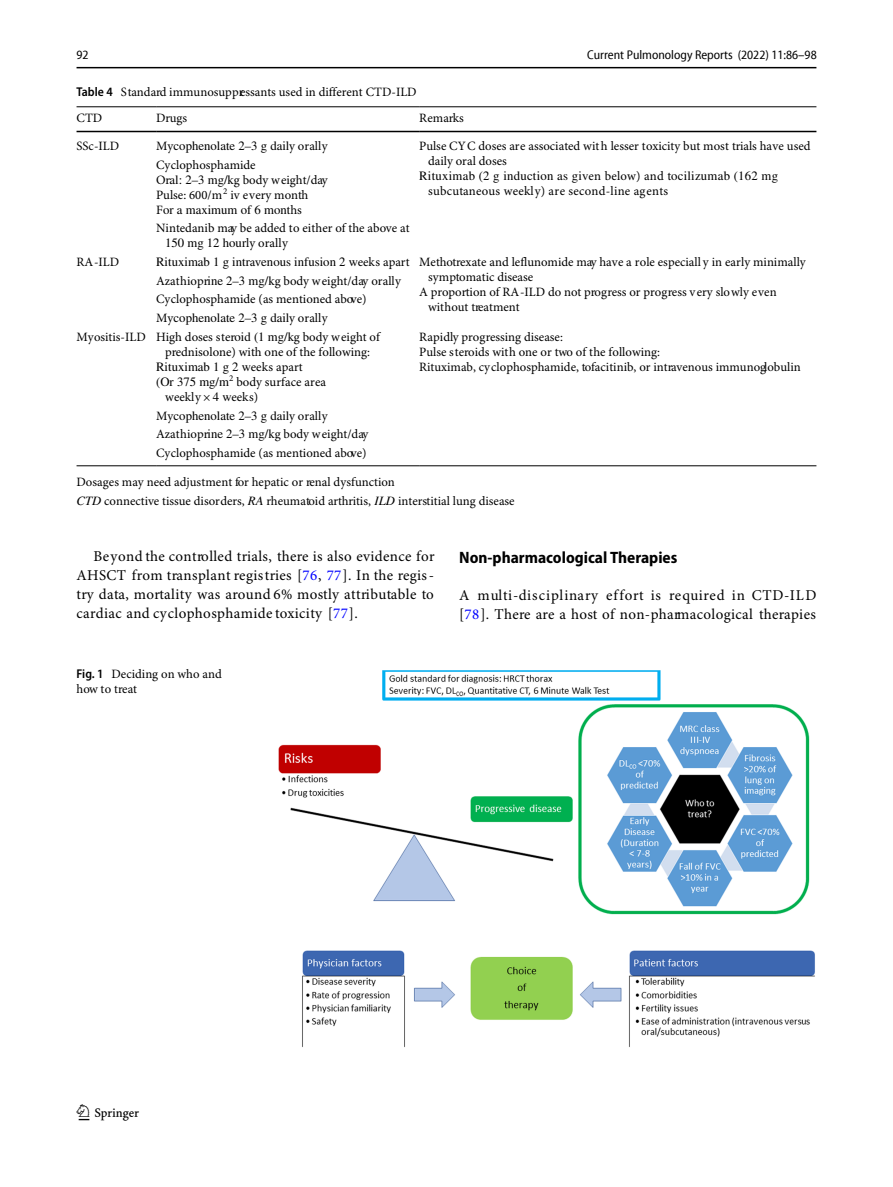
<style>
.page{position:relative;width:893px;height:1187px;background:#fff}
.page>*{position:absolute;margin:0;border:0;box-sizing:border-box;transform-origin:0 0}
.t1{font:22.5px "Springnew Regular 3";color:#000}
.t2{font:700 semi-condensed 16.5px "Myriad Pro";color:#000}
.t3{font:15px/18.8px "Minion Pro";letter-spacing:.025em;color:#000;text-align:justify}
.t4{font:12.75px/15px "Minion Pro";color:#000}
.t5{font:12.75px "STIX";color:#000}
.t6{font:12.75px "STIX";letter-spacing:.02em;color:#000}
.t7{font:semi-condensed 12.75px "Myriad Pro Unic";color:#000}
.t8{font:12.75px "Minion Pro";letter-spacing:.02em;color:#000}
.s1{font-family:"Myriad Pro";font-weight:600;font-stretch:semi-condensed}
.s2{font-family:"Minion Pro"}
.s3{font-family:"STIX"}
.s4{font-family:"STIX";font-style:italic}
.s5{color:#00f}
</style>
<div class="page">
<hr style="left:77px;top:67px;width:739px;height:1px;background:#000">
<hr style="left:77px;top:106px;width:79px;height:1px;background:#000">
<hr style="left:77px;top:131px;width:79px;height:1px;background:#000">
<hr style="left:156px;top:106px;width:263px;height:1px;background:#000">
<hr style="left:156px;top:131px;width:263px;height:1px;background:#000">
<hr style="left:419px;top:106px;width:397px;height:1px;background:#000">
<hr style="left:419px;top:131px;width:397px;height:1px;background:#000">
<hr style="left:77px;top:465px;width:79px;height:1px;background:#000">
<hr style="left:419px;top:465px;width:397px;height:1px;background:#000">
<hr style="left:156px;top:465px;width:263px;height:1px;background:#000">
<img style="left:278px;top:670px;width:537px;height:377px">
<p class="t7" style="left:77px;top:50px;width:14px">92</p>
<p class="t7" style="left:587px;top:50px;width:231px">Current Pulmonology Reports (2022) 11:86–98</p>
<p class="t4" style="left:77px;top:85px;width:342px"><span class="s1">Table 4</span> Standard immunosuppressants used in different CTD-ILD</p>
<p class="t4" style="left:77px;top:111px;width:27px">CTD</p>
<p class="t4" style="left:156px;top:111px;width:33px">Drugs</p>
<p class="t4" style="left:419px;top:111px;width:46px">Remarks</p>
<p class="t4" style="left:77px;top:139px;width:44px">SSc-ILD</p>
<p class="t5" style="left:156px;top:137px;width:173px"><span class="s2">My</span>cophenolate 2–3 g dail<span class="s2">y orally</span></p>
<p class="t4" style="left:428px;top:139px;width:384px;text-indent:-9px">Pulse CYC doses are associated wit h lesser toxicity but most trials have used daily oral doses</p>
<p class="t6" style="left:419px;top:167px;width:360px">Rituximab (2 g induction as giv<span class="s2">en below) and t</span>ocilizumab (162 mg</p>
<p class="t8" style="left:428px;top:183px;width:241px">subcutaneous weekly) are second-line agents</p>
<p class="t4" style="left:156px;top:157px;width:173px">Cyclophosphamide<br>Or<span class="s3">al: 2–3 mg/k</span>g body weight/day<br>Pulse: 600/m<sup>2</sup> iv every month</p>
<p class="t5" style="left:156px;top:200px;width:147px"><span class="s2">F</span>or a maximum of 6 mont<span class="s2">hs</span></p>
<p class="t4" style="left:156px;top:221px;width:255px">Nintedanib may be added to either of the above at</p>
<p class="t5" style="left:165px;top:234px;width:124px">150 mg 12 hour<span class="s2">ly orally</span></p>
<p class="t4" style="left:77px;top:255px;width:44px">RA-ILD</p>
<p class="t4" style="left:156px;top:255px;width:651px"><span class="s3">Rituximab 1 g intr</span>av<span class="s3">enous infusion 2 w</span>eeks apart Methotrexate and leflunomide may have a role especiall y in early minimally</p>
<p class="t4" style="left:428px;top:270px;width:107px">symptomatic disease</p>
<p class="t4" style="left:419px;top:285px;width:359px">A proportion of RA-ILD do not progress or progress very slowly even</p>
<p class="t4" style="left:428px;top:300px;width:93px">without treatment</p>
<p class="t4" style="left:156px;top:272px;width:246px;line-height:18.8px">Azathiopr<span class="s3">ine 2–3 mg/k</span>g body weight/day orally<br>Cyclophosphamide (as mentioned above)</p>
<p class="t5" style="left:156px;top:309px;width:173px"><span class="s2">My</span>cophenolate 2–3 g dail<span class="s2">y orally</span></p>
<p class="t4" style="left:165px;top:330px;width:216px;text-indent:-89px">Myositis-ILD High doses ster<span class="s3">oid (1 mg/k</span>g body weight of prednisolone) with one of the following:</p>
<p class="t5" style="left:156px;top:358px;width:148px">Rituximab 1 g 2 w<span class="s2">eeks apart</span></p>
<p class="t4" style="left:165px;top:375px;width:163px;text-indent:-9px"><span class="s3">(Or 375 mg/m</span><sup>2</sup> body surface area weekly × <span class="s3">4 w</span>eeks)</p>
<p class="t4" style="left:419px;top:330px;width:383px">Rapidly progressing disease:<br>Pulse steroids with one or two of the following:<br>Rituximab, cyclophosphamide, tofacitinib, or intravenous immunoglobulin</p>
<p class="t5" style="left:156px;top:406px;width:173px"><span class="s2">My</span>cophenolate 2–3 g dail<span class="s2">y orally</span></p>
<p class="t4" style="left:156px;top:425px;width:214px;line-height:18.8px">Azathiopr<span class="s3">ine 2–3 mg/k</span>g body weight/day<br>Cyclophosphamide (as mentioned above)</p>
<p class="t4" style="left:77px;top:473px;width:440px;line-height:19.2px">Dosages may need adjustment for hepatic or renal dysfunction<br><span class="s4">CTD</span> connective tissue disorders, <span class="s4">RA</span> rheumatoid arthritis, <span class="s4">ILD</span> interstitial lung disease</p>
<p class="t3" style="left:77px;top:548px;width:360px;text-indent:17px">Beyond the controlled trials, there is also evidence for AHSCT from transplant registries [<span class="s5">76</span>, <span class="s5">77</span>]. In the regis&shy;try data, mortality was around 6% mostly attributable to cardiac and cyclophosphamide toxicity [<span class="s5">77</span>].</p>
<p class="t2" style="left:459px;top:548px;width:220px">Non‑pharmacological Therapies</p>
<p class="t3" style="left:459px;top:586px;width:359px">A multi-disciplinary effort is required in CTD-ILD [<span class="s5">78</span>]. There are a host of non-pharmacological therapies</p>
<p class="t4" style="left:77px;top:666px;width:147px"><span class="s1">Fig. 1</span> Deciding on who and how to treat</p>
<h1 class="t1" style="left:79px;top:1104px;width:62px">1 3</h1>
</div>
